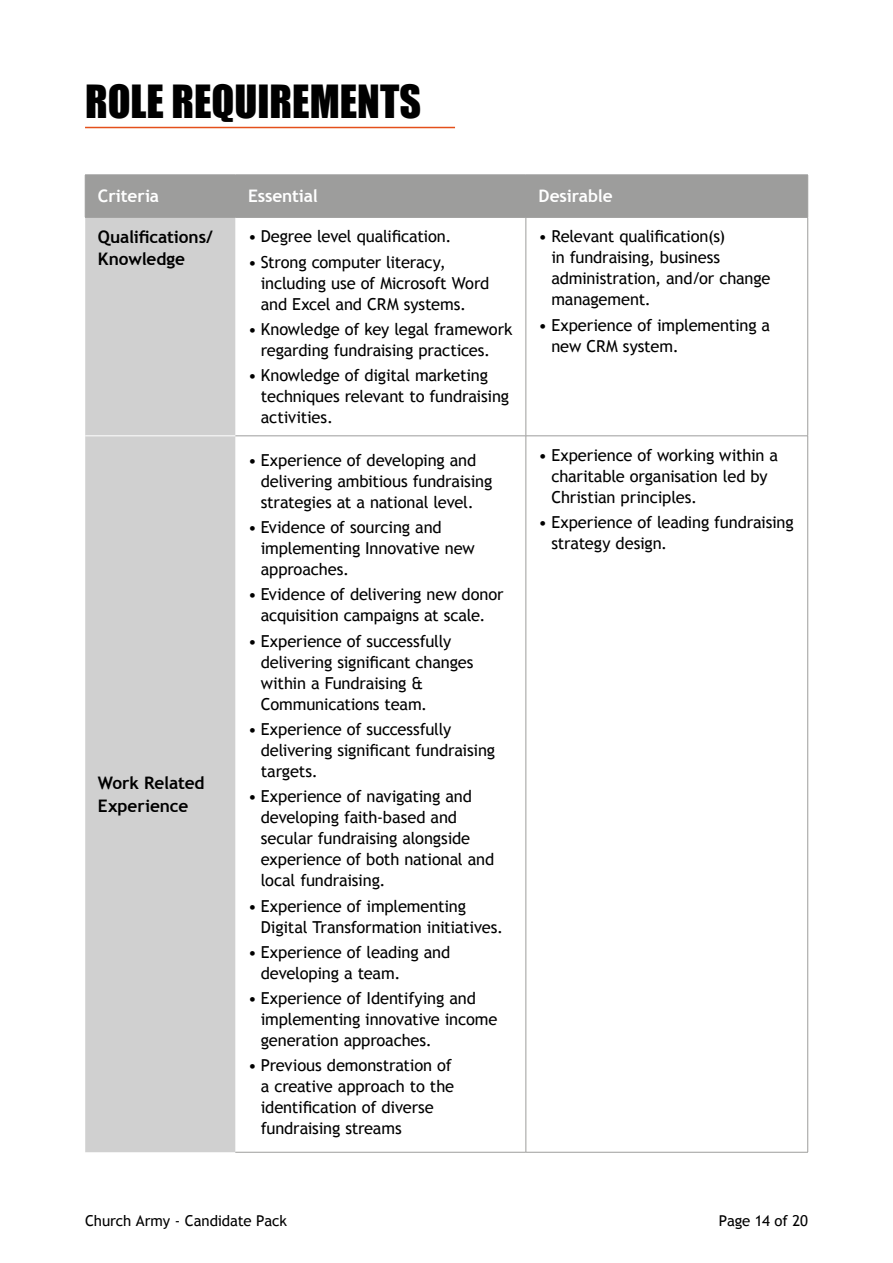
<style>
.page{position:relative;width:893px;height:1263px;background:#fff}
.page>*{position:absolute;margin:0;border:0;box-sizing:border-box;transform-origin:0 0}
.t1{font:42px "Impact";color:#000}
.t2{font:700 17.25px/22.5px "Trebuchet MS";letter-spacing:-.005em;color:#000}
.t3{font:700 17.25px "Trebuchet MS";letter-spacing:-.01em;color:#fff}
.t4{font:16.5px/21px "Trebuchet MS";letter-spacing:-.01em;color:#000}
.t5{font:15px "Trebuchet MS";letter-spacing:-.01em;color:#000}
</style>
<div class="page">
<hr style="left:85px;top:127px;width:370px;height:1px;background:#e4501b">
<div style="left:86px;top:176px;width:721px;height:41px;background:#9d9d9c"></div>
<div style="left:85px;top:218px;width:150px;height:934px;background:#d0d0d0"></div>
<hr style="left:85px;top:175px;width:150px;height:1px;background:#9d9d9c">
<hr style="left:85px;top:175px;width:1px;height:42px;background:#9d9d9c">
<hr style="left:235px;top:175px;width:291px;height:1px;background:#9d9d9c">
<hr style="left:235px;top:175px;width:1px;height:42px;background:#9d9d9c">
<hr style="left:526px;top:175px;width:282px;height:1px;background:#9d9d9c">
<hr style="left:526px;top:175px;width:1px;height:42px;background:#9d9d9c">
<hr style="left:807px;top:175px;width:1px;height:42px;background:#9d9d9c">
<hr style="left:85px;top:217px;width:150px;height:1px;background:#9d9d9c">
<hr style="left:235px;top:217px;width:291px;height:1px;background:#9d9d9c">
<hr style="left:526px;top:217px;width:282px;height:1px;background:#9d9d9c">
<hr style="left:526px;top:218px;width:1px;height:218px;background:#9d9d9c">
<hr style="left:807px;top:218px;width:1px;height:218px;background:#9d9d9c">
<hr style="left:235px;top:436px;width:291px;height:1px;background:#9d9d9c">
<hr style="left:526px;top:436px;width:282px;height:1px;background:#9d9d9c">
<hr style="left:526px;top:436px;width:1px;height:716px;background:#9d9d9c">
<hr style="left:807px;top:436px;width:1px;height:716px;background:#9d9d9c">
<hr style="left:235px;top:1152px;width:291px;height:1px;background:#9d9d9c">
<hr style="left:526px;top:1152px;width:282px;height:1px;background:#9d9d9c">
<hr style="left:85px;top:435px;width:150px;height:1px;background:#fff">
<h1 class="t1" style="left:85px;top:69px;width:338px">ROLE REQUIREMENTS</h1>
<p class="t3" style="left:98px;top:186px;width:63px">Criteria</p>
<p class="t3" style="left:248px;top:186px;width:71px">Essential</p>
<p class="t3" style="left:539px;top:186px;width:75px">Desirable</p>
<p class="t2" style="left:98px;top:225px;width:116px">Qualifications/<br>Knowledge</p>
<p class="t4" style="left:248px;top:226px;width:205px">• Degree level qualification.</p>
<p class="t4" style="left:551px;top:226px;width:221px;text-indent:-13px">• Relevant qualification(s)<br>in fundraising, business administration, and/or change management.</p>
<p class="t4" style="left:551px;top:314px;width:220px;text-indent:-13px">• Experience of implementing a new CRM system.</p>
<p class="t4" style="left:261px;top:251px;width:230px;text-indent:-13px">• Strong computer literacy, including use of Microsoft Word and Excel and CRM systems.</p>
<p class="t4" style="left:248px;top:319px;width:266px;text-align:center">• Knowledge of key legal framework regarding fundraising practices.</p>
<p class="t4" style="left:261px;top:365px;width:250px;text-indent:-13px">• Knowledge of digital marketing techniques relevant to fundraising activities.</p>
<p class="t2" style="left:98px;top:772px;width:108px">Work Related<br>Experience</p>
<p class="t4" style="left:261px;top:450px;width:233px;text-indent:-13px">• Experience of developing and delivering ambitious fundraising strategies at a national level.</p>
<p class="t4" style="left:261px;top:517px;width:215px;text-indent:-13px">• Evidence of sourcing and implementing Innovative new approaches.</p>
<p class="t4" style="left:248px;top:584px;width:257px;text-align:center">• Evidence of delivering new donor acquisition campaigns at scale.</p>
<p class="t4" style="left:261px;top:631px;width:214px;text-indent:-13px">• Experience of successfully delivering significant changes within a Fundraising &amp;<br>Communications team.</p>
<p class="t4" style="left:261px;top:719px;width:236px;text-indent:-13px">• Experience of successfully delivering significant fundraising targets.</p>
<p class="t4" style="left:261px;top:786px;width:235px;text-indent:-13px">• Experience of navigating and developing faith-based and secular fundraising alongside experience of both national and local fundraising.</p>
<p class="t4" style="left:261px;top:895px;width:244px;text-indent:-13px">• Experience of implementing<br>Digital Transformation initiatives.</p>
<p class="t4" style="left:261px;top:942px;width:191px;text-indent:-13px">• Experience of leading and developing a team.</p>
<p class="t4" style="left:261px;top:988px;width:238px;text-indent:-13px">• Experience of Identifying and implementing innovative income generation approaches.</p>
<p class="t4" style="left:261px;top:1055px;width:195px;text-indent:-13px">• Previous demonstration of a creative approach to the identification of diverse fundraising streams</p>
<p class="t4" style="left:551px;top:445px;width:228px;text-indent:-13px">• Experience of working within a charitable organisation led by<br>Christian principles.</p>
<p class="t4" style="left:551px;top:512px;width:244px;text-indent:-13px">• Experience of leading fundraising strategy design.</p>
<p class="t5" style="left:85px;top:1212px;width:203px">Church Army - Candidate Pack</p>
<p class="t5" style="left:719px;top:1212px;width:91px">Page 14 of 20</p>
</div>
